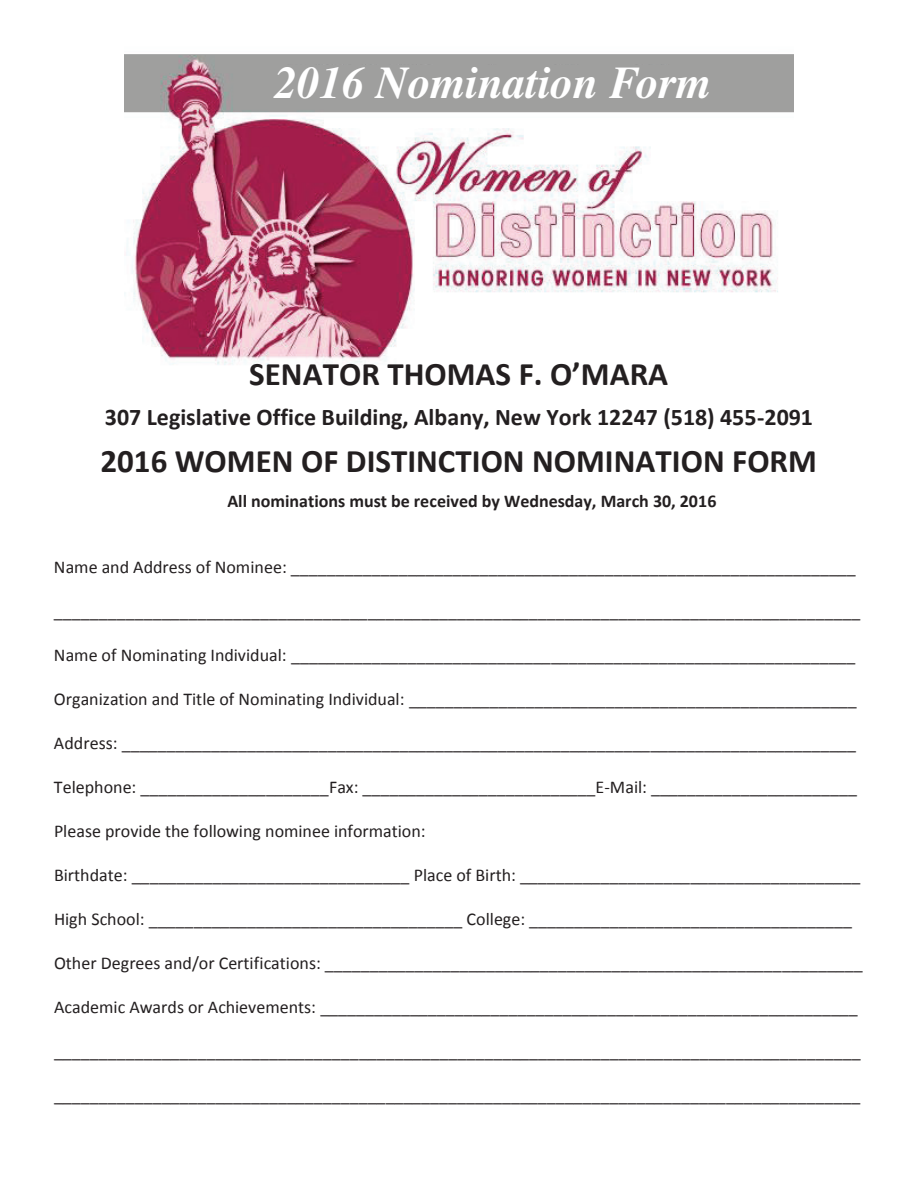
<style>
.page{position:relative;width:918px;height:1188px;background:#fff}
.page>*{position:absolute;margin:0;border:0;box-sizing:border-box;transform-origin:0 0}
.t1{font:italic 700 45.45px "Times LT Std";color:#fff}
.t2{font:700 33px "Calibri";color:#231f20}
.t3{font:700 24px "Calibri";color:#231f20}
.t4{font:18px "Calibri";color:#231f20}
.t5{font:700 18px "Calibri";color:#231f20}
</style>
<div class="page">
<img style="left:125px;top:54px;width:668px;height:311px">
<div style="left:241px;top:65px;width:523px;height:41px;background:#9f9f9e"></div>
<h1 class="t1" style="left:275px;top:56px;width:438px">2016 Nomination Form</h1>
<h2 class="t2" style="left:249px;top:353px;width:420px">SENATOR THOMAS F. O’MARA</h2>
<h3 class="t3" style="left:105px;top:403px;width:710px">307 Legislative Office Building, Albany, New York 12247 (518) 455-2091</h3>
<h2 class="t2" style="left:100px;top:440px;width:718px">2016 WOMEN OF DISTINCTION NOMINATION FORM</h2>
<p class="t5" style="left:227px;top:490px;width:491px">All nominations must be received by Wednesday, March 30, 2016</p>
<p class="t4" style="left:54px;top:556px;width:803px">Name and Address of Nominee: _______________________________________________________________</p>
<p class="t4" style="left:54px;top:600px;width:808px">__________________________________________________________________________________________</p>
<p class="t4" style="left:54px;top:644px;width:803px">Name of Nominating Individual: _______________________________________________________________</p>
<p class="t4" style="left:54px;top:688px;width:804px">Organization and Title of Nominating Individual: __________________________________________________</p>
<p class="t4" style="left:54px;top:732px;width:804px">Address: __________________________________________________________________________________</p>
<p class="t4" style="left:54px;top:776px;width:805px">Telephone: _____________________Fax: __________________________E-Mail: _______________________</p>
<p class="t4" style="left:54px;top:820px;width:373px">Please provide the following nominee information:</p>
<p class="t4" style="left:54px;top:864px;width:808px">Birthdate: _______________________________ Place of Birth: ______________________________________</p>
<p class="t4" style="left:54px;top:908px;width:800px">High School: ___________________________________ College: ____________________________________</p>
<p class="t4" style="left:54px;top:951px;width:810px">Other Degrees and/or Certifications: ____________________________________________________________</p>
<p class="t4" style="left:54px;top:995px;width:805px">Academic Awards or Achievements: ____________________________________________________________</p>
<p class="t4" style="left:54px;top:1039px;width:808px">__________________________________________________________________________________________</p>
<p class="t4" style="left:54px;top:1083px;width:808px">__________________________________________________________________________________________</p>
</div>
